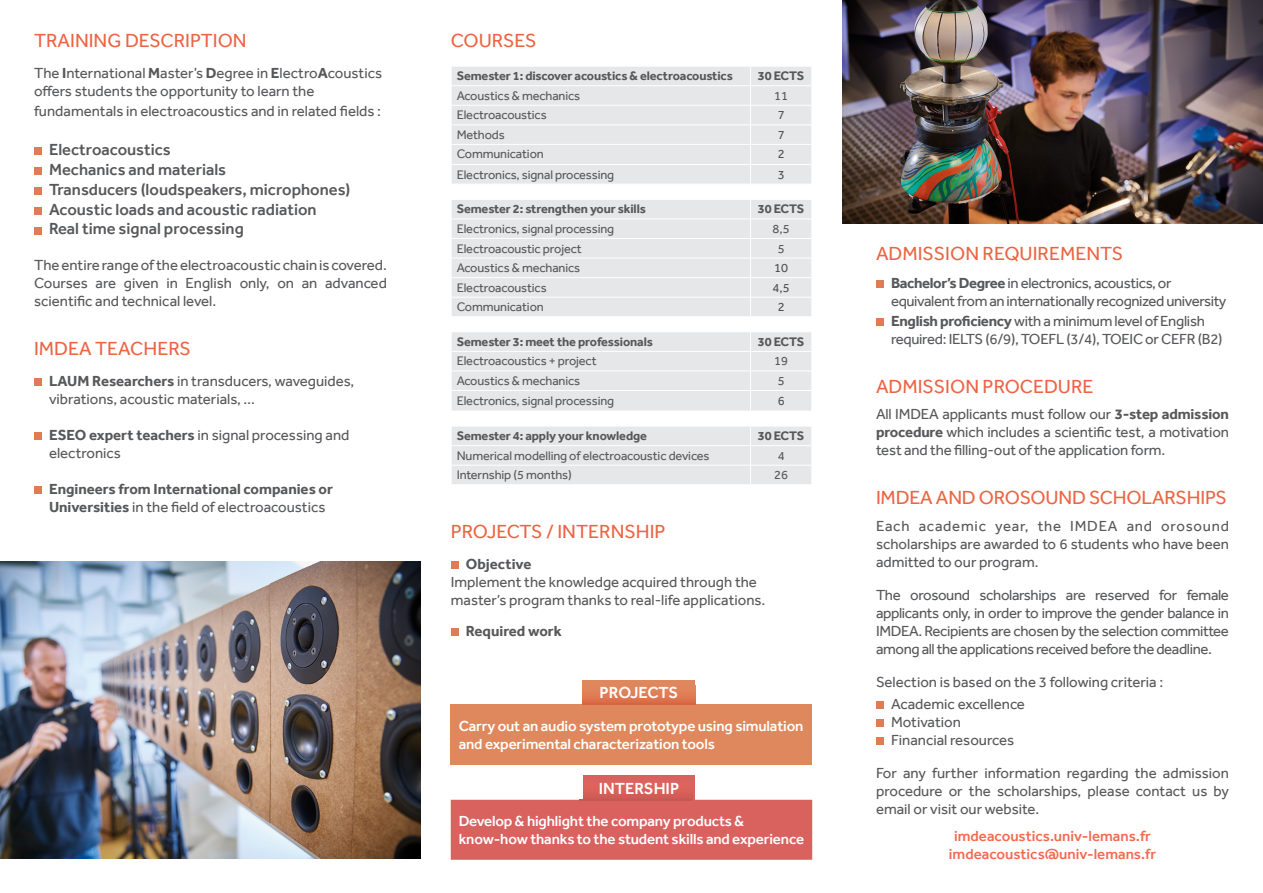
<style>
.page{position:relative;width:1263px;height:893px;background:#fff}
.page>*{position:absolute;margin:0;border:0;box-sizing:border-box;transform-origin:0 0}
.t1{font:19.5px "Effra";color:#ec6444}
.t2{font:500 16.5px "Effra";color:#57585a}
.Style_de_paragraphe{font:500 16.5px "Effra";color:#fff}
.t3{font:15px/18px "Effra";color:#57585a}
.Style_de_paragraphe-2{font:500 15px/18px "Effra";letter-spacing:-.01em;color:#fff}
.t4{font:700 15px/18px "Effra";color:#57585a}
.t5{font:15px/18px "Effra";letter-spacing:-.025em;color:#57585a}
.t6{font:15px/18px "Effra";letter-spacing:-.02em;color:#57585a}
.Style_de_paragraphe-3{font:500 15px "Effra";color:#f26b4c}
.Style_de_paragraphe-4{font:12.75px "Effra";letter-spacing:-.01em;color:#57585a}
.t7{font:700 12.75px "Effra";letter-spacing:-.01em;color:#57585a}
.Style_de_paragraphe-5{font:12.75px "Effra";color:#4f5252}
.s1{font-weight:700}
.s2{font-weight:400}
</style>
<div class="page">
<div style="left:34px;top:148px;width:8px;height:7px;background:#df7c54"></div>
<div style="left:34px;top:167px;width:8px;height:8px;background:#df7c54"></div>
<div style="left:34px;top:187px;width:8px;height:8px;background:#df7c54"></div>
<div style="left:34px;top:207px;width:8px;height:8px;background:#df7c54"></div>
<div style="left:34px;top:227px;width:8px;height:7px;background:#df7c54"></div>
<div style="left:34px;top:379px;width:8px;height:7px;background:#df7c54"></div>
<div style="left:34px;top:433px;width:8px;height:7px;background:#df7c54"></div>
<div style="left:34px;top:487px;width:8px;height:7px;background:#df7c54"></div>
<div style="left:452px;top:67px;width:359px;height:117px;background:#e6e7e9"></div>
<div style="left:452px;top:200px;width:359px;height:116px;background:#e6e7e9"></div>
<div style="left:452px;top:332px;width:359px;height:79px;background:#e6e7e9"></div>
<div style="left:452px;top:426px;width:359px;height:58px;background:#e6e7e9"></div>
<div style="left:451px;top:562px;width:7px;height:7px;background:#df7c54"></div>
<div style="left:451px;top:628px;width:7px;height:8px;background:#df7c54"></div>
<div style="left:583px;top:776px;width:111px;height:28px;background:#d9625f"></div>
<div style="left:451px;top:800px;width:361px;height:60px;background:#d9625f"></div>
<img style="left:579px;top:800px;width:112px;height:1px">
<svg style="left:583px;top:680px;width:112px;height:25px"></svg>
<div style="left:451px;top:705px;width:361px;height:60px;background:#e0885d"></div>
<img style="left:583px;top:685px;width:112px;height:19px">
<div style="left:876px;top:280px;width:7px;height:8px;background:#df7c54"></div>
<div style="left:876px;top:318px;width:7px;height:8px;background:#df7c54"></div>
<div style="left:876px;top:701px;width:7px;height:8px;background:#df7c54"></div>
<div style="left:876px;top:719px;width:7px;height:8px;background:#df7c54"></div>
<div style="left:876px;top:737px;width:7px;height:8px;background:#df7c54"></div>
<img style="left:0;top:561px;width:421px;height:298px">
<img style="left:842px;top:0;width:421px;height:223px">
<p class="t1" style="left:34px;top:29px;width:214px">TRAINING DESCRIPTION</p>
<p class="t3" style="left:34px;top:64px;width:350px">The <span class="s1">I</span>nternational <span class="s1">M</span>aster’s <span class="s1">D</span>egree in <span class="s1">E</span>lectro<span class="s1">A</span>coustics offers students the opportunity to learn the</p>
<p class="t3" style="left:34px;top:101px;width:349px">fundamentals in electroacoustics and in related fields :</p>
<p class="t2" style="left:49px;top:140px;width:123px">Electroacoustics</p>
<p class="t2" style="left:49px;top:160px;width:179px">Mechanics and materials</p>
<p class="t2" style="left:49px;top:179px;width:303px">Transducers (loudspeakers, microphones)</p>
<p class="t2" style="left:49px;top:199px;width:269px">Acoustic loads and acoustic radiation</p>
<p class="t2" style="left:49px;top:219px;width:196px">Real time signal processing</p>
<p class="t3" style="left:34px;top:256px;width:354px">The entire range of the electroacoustic chain is covered.</p>
<p class="t3" style="left:34px;top:274px;width:354px">Courses are given in English only, on an advanced scientific and technical level.</p>
<p class="t1" style="left:34px;top:337px;width:158px">IMDEA TEACHERS</p>
<p class="t3" style="left:49px;top:372px;width:307px"><span class="s1">LAUM Researchers</span> in transducers, waveguides, vibrations, acoustic materials, …</p>
<p class="t3" style="left:49px;top:426px;width:302px"><span class="s1">ESEO expert teachers</span> in signal processing and electronics</p>
<p class="t4" style="left:49px;top:480px;width:285px">Engineers from International companies or<br>Universities <span class="s2">in the field of electroacoustics</span></p>
<p class="t1" style="left:451px;top:29px;width:87px">COURSES</p>
<p class="t7" style="left:457px;top:68px;width:278px">Semester 1: discover acoustics &amp; electroacoustics</p>
<p class="t7" style="left:758px;top:68px;width:48px">30 ECTS</p>
<p class="Style_de_paragraphe-4" style="left:457px;top:88px;width:125px">Acoustics &amp; mechanics</p>
<p class="Style_de_paragraphe-4" style="left:774px;top:88px;width:15px">11</p>
<p class="Style_de_paragraphe-4" style="left:457px;top:107px;width:92px">Electroacoustics</p>
<p class="Style_de_paragraphe-5" style="left:778px;top:107px;width:8px">7</p>
<p class="Style_de_paragraphe-4" style="left:457px;top:127px;width:50px">Methods</p>
<p class="Style_de_paragraphe-5" style="left:778px;top:127px;width:8px">7</p>
<p class="Style_de_paragraphe-4" style="left:457px;top:147px;width:89px">Communication</p>
<p class="Style_de_paragraphe-5" style="left:778px;top:147px;width:8px">2</p>
<p class="Style_de_paragraphe-4" style="left:457px;top:167px;width:159px">Electronics, signal processing</p>
<p class="Style_de_paragraphe-5" style="left:778px;top:167px;width:8px">3</p>
<p class="t7" style="left:457px;top:202px;width:191px">Semester 2: strengthen your skills</p>
<p class="t7" style="left:758px;top:202px;width:48px">30 ECTS</p>
<p class="Style_de_paragraphe-4" style="left:457px;top:221px;width:159px">Electronics, signal processing</p>
<p class="Style_de_paragraphe-4" style="left:773px;top:221px;width:19px">8,5</p>
<p class="Style_de_paragraphe-4" style="left:457px;top:241px;width:127px">Electroacoustic project</p>
<p class="Style_de_paragraphe-4" style="left:778px;top:241px;width:8px">5</p>
<p class="Style_de_paragraphe-4" style="left:457px;top:260px;width:125px">Acoustics &amp; mechanics</p>
<p class="Style_de_paragraphe-5" style="left:774px;top:260px;width:15px">10</p>
<p class="Style_de_paragraphe-4" style="left:457px;top:280px;width:92px">Electroacoustics</p>
<p class="Style_de_paragraphe-5" style="left:773px;top:280px;width:19px">4,5</p>
<p class="Style_de_paragraphe-4" style="left:457px;top:299px;width:89px">Communication</p>
<p class="Style_de_paragraphe-5" style="left:778px;top:299px;width:8px">2</p>
<p class="t7" style="left:457px;top:334px;width:198px">Semester 3: meet the professionals</p>
<p class="t7" style="left:758px;top:334px;width:48px">30 ECTS</p>
<p class="Style_de_paragraphe-4" style="left:457px;top:354px;width:142px">Electroacoustics + project</p>
<p class="Style_de_paragraphe-4" style="left:774px;top:354px;width:15px">19</p>
<p class="Style_de_paragraphe-4" style="left:457px;top:373px;width:125px">Acoustics &amp; mechanics</p>
<p class="Style_de_paragraphe-4" style="left:778px;top:373px;width:8px">5</p>
<p class="Style_de_paragraphe-4" style="left:457px;top:393px;width:159px">Electronics, signal processing</p>
<p class="Style_de_paragraphe-5" style="left:778px;top:393px;width:8px">6</p>
<p class="t7" style="left:457px;top:428px;width:192px">Semester 4: apply your knowledge</p>
<p class="t7" style="left:758px;top:428px;width:48px">30 ECTS</p>
<p class="Style_de_paragraphe-4" style="left:457px;top:448px;width:254px">Numerical modelling of electroacoustic devices</p>
<p class="Style_de_paragraphe-4" style="left:778px;top:448px;width:8px">4</p>
<p class="Style_de_paragraphe-4" style="left:457px;top:467px;width:117px">Internship (5 months)</p>
<p class="Style_de_paragraphe-4" style="left:774px;top:467px;width:15px">26</p>
<p class="t1" style="left:451px;top:520px;width:216px">PROJECTS / INTERNSHIP</p>
<p class="t4" style="left:466px;top:555px;width:67px">Objective</p>
<p class="t3" style="left:451px;top:573px;width:316px">Implement the knowledge acquired through the master’s program thanks to real-life applications.</p>
<p class="t4" style="left:466px;top:621px;width:98px">Required work</p>
<p class="Style_de_paragraphe" style="left:600px;top:682px;width:80px">PROJECTS</p>
<p class="Style_de_paragraphe-2" style="left:459px;top:716px;width:346px">Carry out an audio system prototype using simulation and experimental characterization tools</p>
<p class="Style_de_paragraphe" style="left:599px;top:779px;width:82px">INTERSHIP</p>
<p class="Style_de_paragraphe-2" style="left:459px;top:812px;width:347px">Develop &amp; highlight the company products &amp; know-how thanks to the student skills and experience</p>
<p class="t1" style="left:876px;top:241px;width:249px">ADMISSION REQUIREMENTS</p>
<p class="t5" style="left:891px;top:274px;width:337px"><span class="s1">Bachelor’s Degree</span> in electronics, acoustics, or equivalent from an internationally recognized university</p>
<p class="t6" style="left:891px;top:312px;width:333px"><span class="s1">English proficiency</span> with a minimum level of English required: IELTS (6/9), TOEFL (3/4), TOEIC or CEFR (B2)</p>
<p class="t1" style="left:876px;top:375px;width:219px">ADMISSION PROCEDURE</p>
<p class="t3" style="left:876px;top:405px;width:354px;text-align:justify">All IMDEA applicants must follow our <span class="s1">3-step admission procedure</span> which includes a scientific test, a motivation test and the filling-out of the application form.</p>
<p class="t1" style="left:876px;top:486px;width:352px">IMDEA AND OROSOUND SCHOLARSHIPS</p>
<p class="t3" style="left:876px;top:516px;width:354px;text-align:justify">Each academic year, the IMDEA and orosound scholarships are awarded to 6 students who have been admitted to our program.</p>
<p class="t3" style="left:876px;top:585px;width:354px;text-align:justify">The orosound scholarships are reserved for female applicants only, in order to improve the gender balance in IMDEA. Recipients are chosen by the selection committee among all the applications received before the deadline.</p>
<p class="t3" style="left:876px;top:672px;width:289px">Selection is based on the 3 following criteria :</p>
<p class="t3" style="left:891px;top:695px;width:135px">Academic excellence</p>
<p class="t3" style="left:891px;top:713px;width:71px">Motivation</p>
<p class="t3" style="left:891px;top:731px;width:125px">Financial resources</p>
<p class="t3" style="left:876px;top:764px;width:354px;text-align:justify">For any further information regarding the admission procedure or the scholarships, please contact us by email or visit our website.</p>
<p class="Style_de_paragraphe-3" style="left:954px;top:827px;width:198px">imdeacoustics.univ-lemans.fr</p>
<p class="Style_de_paragraphe-3" style="left:949px;top:845px;width:209px">imdeacoustics@univ-lemans.fr</p>
</div>
